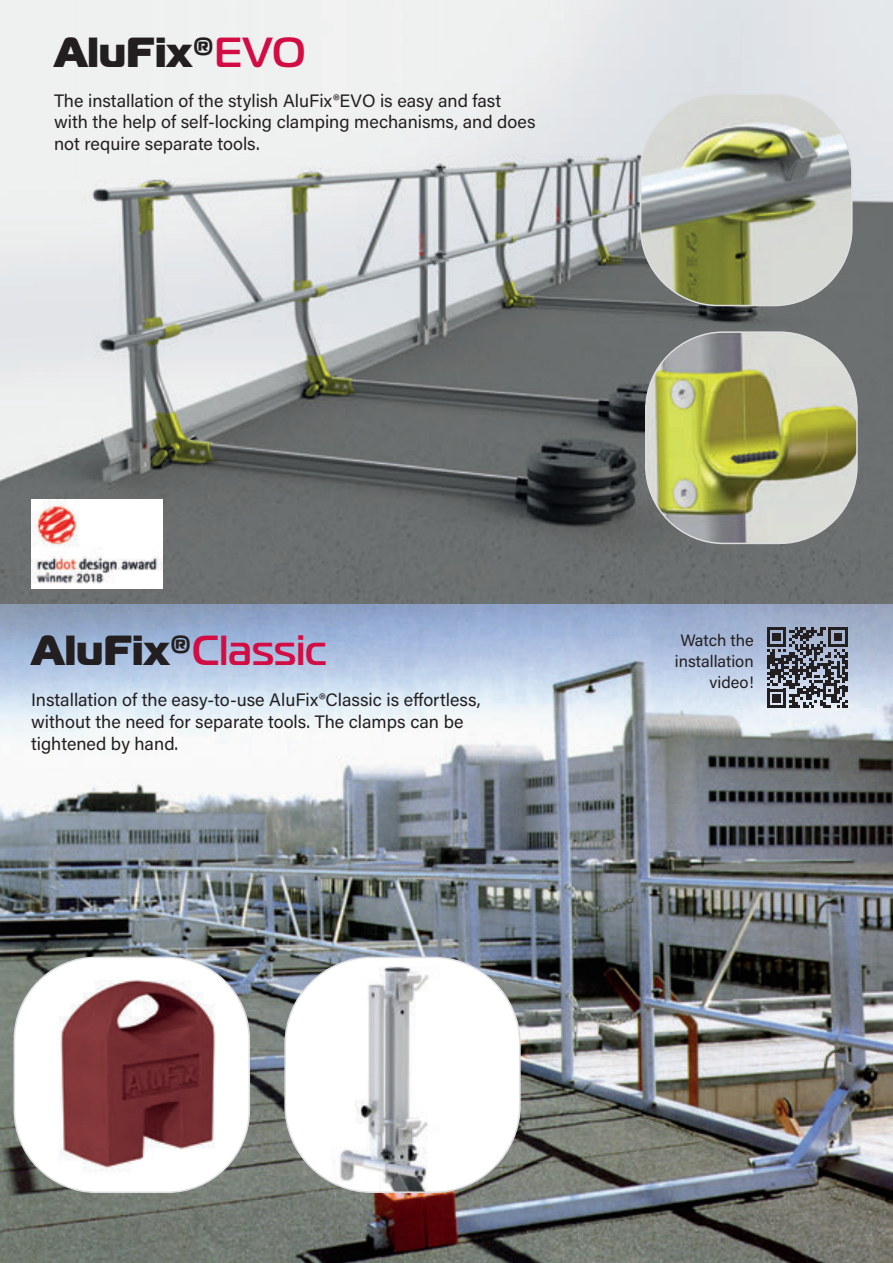
<style>
.page{position:relative;width:893px;height:1263px;background:#fff}
.page>*{position:absolute;margin:0;border:0;box-sizing:border-box;transform-origin:0 0}
.t1{font:800 42px "Magistral";color:#231f20}
.t2{font:18px/21.6px "Acumin Pro";color:#231f20}
.t3{font:16.5px/21px "Acumin Pro";color:#231f20;text-align:right}
.s1{font-weight:500;color:#d20d44}
</style>
<div class="page">
<img style="left:0;top:0;width:893px;height:1263px">
<img style="left:646px;top:332px;width:211px;height:211px">
<div style="left:645px;top:331px;width:213px;height:213px;border:2px solid #dcdddf;border-radius:78px"></div>
<svg style="left:767px;top:627px;width:81px;height:81px;background:#676b75"></svg>
<div style="left:14px;top:957px;width:235px;height:235px;background:#fff;border-radius:82px"></div>
<img style="left:24px;top:957px;width:225px;height:227px">
<div style="left:14px;top:956px;width:236px;height:237px;border:2px solid #dcdddf;border-radius:82px"></div>
<img style="left:641px;top:94px;width:211px;height:212px">
<div style="left:640px;top:94px;width:213px;height:212px;border:2px solid #dcdddf;border-radius:78px"></div>
<img style="left:31px;top:500px;width:131px;height:89px">
<img style="left:285px;top:957px;width:235px;height:235px">
<div style="left:284px;top:957px;width:237px;height:236px;border:2px solid #dcdddf;border-radius:87px"></div>
<h1 class="t1" style="left:54px;top:25px;width:253px">AluFix®<span class="s1">EVO</span></h1>
<p class="t2" style="left:54px;top:89px;width:483px">The installation of the stylish AluFix®EVO is easy and fast with the help of self-locking clamping mechanisms, and does not require separate tools.</p>
<h1 class="t1" style="left:31px;top:623px;width:297px">AluFix®<span class="s1">Classic</span></h1>
<p class="t2" style="left:31px;top:688px;width:451px">Installation of the easy-to-use AluFix®Classic is effortless, without the need for separate tools. The clamps can be tightened by hand.</p>
<p class="t3" style="left:675px;top:629px;width:80px">Watch the installation video!</p>
</div>
